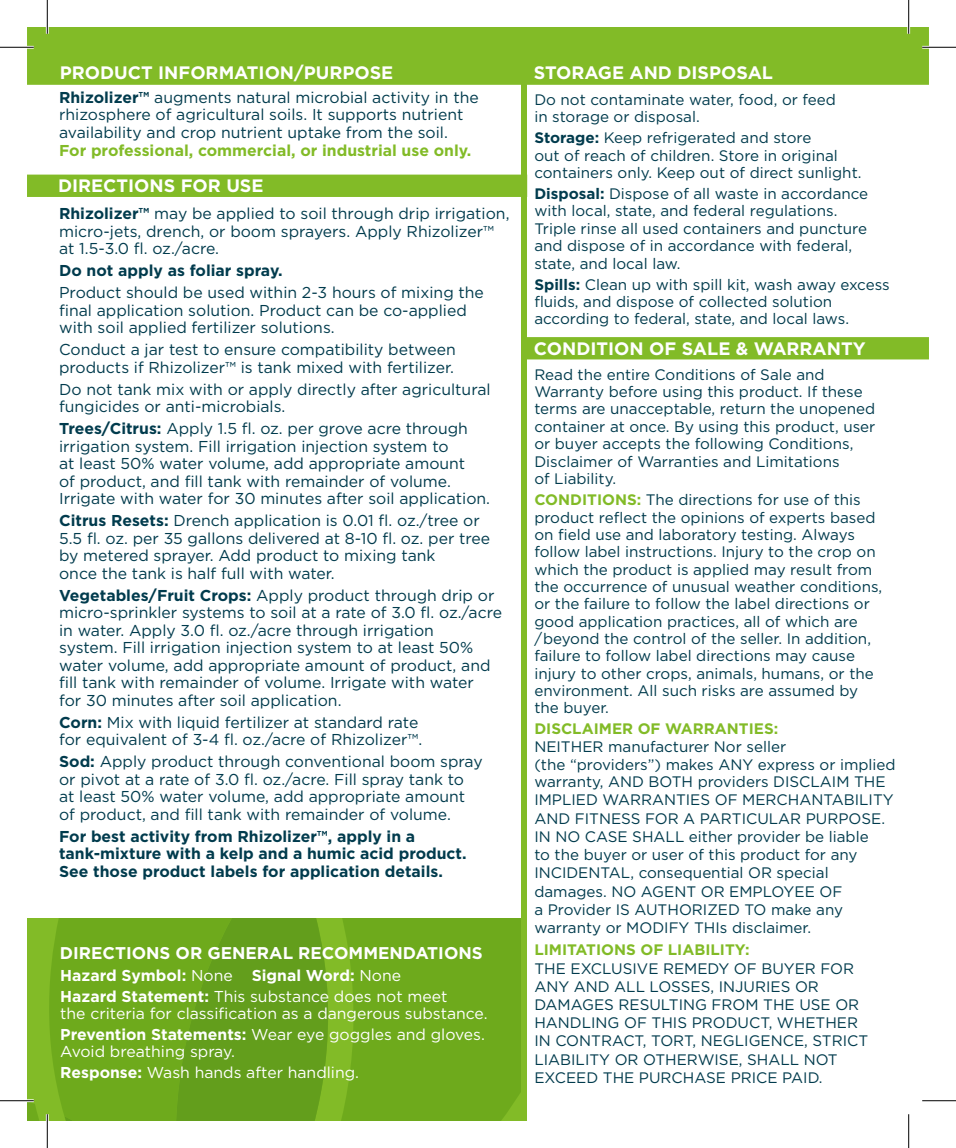
<style>
.page{position:relative;width:956px;height:1148px;background:#fff}
.page>*{position:absolute;margin:0;border:0;box-sizing:border-box;transform-origin:0 0}
.t1{font:700 18px "Gotham";color:#fff}
.t2{font:700 16.88px "Gotham";color:#fff}
.t3{font:15.75px/17.6px "Gotham";color:#003b4d}
.t4{font:15.75px/16.9px "Gotham";color:#fff}
.t5{font:700 15.75px/17.6px "Gotham";color:#003b4d}
.t6{font:700 15.75px "Gotham";color:#82bb27}
.t7{font:700 15.75px "Gotham";color:#fff}
.t8{font:15.08px/17.3px "Gotham";color:#003b4d}
.t9{font:700 15.08px "Gotham";color:#82bb27}
.s1{font-weight:700}
.s2{font-weight:400}
.s3{font-weight:700;color:#82bb27}
</style>
<div class="page">
<div style="left:413px;top:918px;width:108px;height:202px;background:#6eaa1c"></div>
<svg style="left:27px;top:918px;width:383px;height:202px;background:#74af1f"></svg>
<svg style="left:65px;top:918px;width:307px;height:202px;background:#6ba61c"></svg>
<div style="left:27px;top:175px;width:494px;height:22px;background:#82bb27"></div>
<div style="left:27px;top:27px;width:901px;height:58px;background:#82bb27"></div>
<div style="left:521px;top:27px;width:6px;height:1093px;background:#82bb27"></div>
<div style="left:527px;top:337px;width:401px;height:22px;background:#82bb27"></div>
<hr style="left:0;top:46px;width:34px;height:3px;background:#fff">
<hr style="left:921px;top:46px;width:34px;height:3px;background:#fff">
<hr style="left:0;top:1099px;width:34px;height:3px;background:#fff">
<hr style="left:46px;top:0;width:3px;height:34px;background:#fff">
<hr style="left:46px;top:1114px;width:3px;height:34px;background:#fff">
<hr style="left:906px;top:0;width:3px;height:34px;background:#fff">
<hr style="left:0;top:47px;width:34px;height:1px;background:#000">
<hr style="left:921px;top:47px;width:34px;height:1px;background:#000">
<hr style="left:0;top:1100px;width:34px;height:1px;background:#000">
<hr style="left:921px;top:1100px;width:34px;height:1px;background:#000">
<hr style="left:47px;top:0;width:1px;height:34px;background:#000">
<hr style="left:47px;top:1114px;width:1px;height:34px;background:#000">
<hr style="left:907px;top:0;width:1px;height:34px;background:#000">
<hr style="left:907px;top:1114px;width:1px;height:34px;background:#000">
<p class="t1" style="left:60px;top:62px;width:335px">PRODUCT INFORMATION/PURPOSE</p>
<p class="t3" style="left:59px;top:88px;width:421px"><span class="s1">Rhizolizer™</span> augments natural microbial activity in the rhizosphere of agricultural soils. It supports nutrient</p>
<p class="t3" style="left:59px;top:123px;width:390px">availability and crop nutrient uptake from the soil.</p>
<p class="t6" style="left:59px;top:141px;width:413px">For professional, commercial, or industrial use only.</p>
<p class="t1" style="left:58px;top:175px;width:207px">DIRECTIONS FOR USE</p>
<p class="t3" style="left:59px;top:204px;width:452px"><span class="s1">Rhizolizer™</span> may be applied to soil through drip irrigation, micro-jets, drench, or boom sprayers. Apply Rhizolizer™</p>
<p class="t5" style="left:59px;top:237px;width:225px;line-height:21.8px"><span class="s2">at 1.5-3.0 fl. oz./acre.<br></span>Do not apply as foliar spray.</p>
<p class="t3" style="left:59px;top:283px;width:426px">Product should be used within 2-3 hours of mixing the final application solution. Product can be co-applied</p>
<p class="t3" style="left:59px;top:319px;width:277px">with soil applied fertilizer solutions.</p>
<p class="t3" style="left:59px;top:340px;width:398px">Conduct a jar test to ensure compatibility between products if Rhizolizer™ is tank mixed with fertilizer.</p>
<p class="t3" style="left:59px;top:380px;width:433px">Do not tank mix with or apply directly after agricultural</p>
<p class="t3" style="left:59px;top:397px;width:228px">fungicides or anti-microbials.</p>
<p class="t3" style="left:59px;top:419px;width:432px"><span class="s1">Trees/Citrus:</span> Apply 1.5 fl. oz. per grove acre through irrigation system. Fill irrigation injection system to<br>at least 50% water volume, add appropriate amount<br>of product, and fill tank with remainder of volume.<br>Irrigate with water for 30 minutes after soil application.</p>
<p class="t3" style="left:59px;top:511px;width:432px"><span class="s1">Citrus Resets:</span> Drench application is 0.01 fl. oz./tree or<br>5.5 fl. oz. per 35 gallons delivered at 8-10 fl. oz. per tree</p>
<p class="t3" style="left:59px;top:546px;width:378px">by metered sprayer. Add product to mixing tank once the tank is half full with water.</p>
<p class="t3" style="left:59px;top:586px;width:444px"><span class="s1">Vegetables/Fruit Crops:</span> Apply product through drip or micro-sprinkler systems to soil at a rate of 3.0 fl. oz./acre in water. Apply 3.0 fl. oz./acre through irrigation</p>
<p class="t3" style="left:59px;top:638px;width:433px">system. Fill irrigation injection system to at least 50% water volume, add appropriate amount of product, and</p>
<p class="t3" style="left:59px;top:674px;width:416px">fill tank with remainder of volume. Irrigate with water for 30 minutes after soil application.</p>
<p class="t3" style="left:59px;top:713px;width:364px"><span class="s1">Corn:</span> Mix with liquid fertilizer at standard rate for equivalent of 3-4 fl. oz./acre of Rhizolizer™.</p>
<p class="t3" style="left:59px;top:752px;width:425px"><span class="s1">Sod:</span> Apply product through conventional boom spray or pivot at a rate of 3.0 fl. oz./acre. Fill spray tank to at least 50% water volume, add appropriate amount of product, and fill tank with remainder of volume.</p>
<p class="t5" style="left:59px;top:827px;width:409px">For best activity from Rhizolizer™, apply in a tank-mixture with a kelp and a humic acid product.<br>See those product labels for application details.</p>
<p class="t2" style="left:60px;top:943px;width:424px">DIRECTIONS OR GENERAL RECOMMENDATIONS</p>
<p class="t7" style="left:60px;top:966px;width:342px">Hazard Symbol: <span class="s2">None</span> Signal Word: <span class="s2">None</span></p>
<p class="t4" style="left:60px;top:987px;width:429px"><span class="s1">Hazard Statement:</span> This substance does not meet<br>the criteria for classification as a dangerous substance.</p>
<p class="t4" style="left:60px;top:1026px;width:426px"><span class="s1">Prevention Statements:</span> Wear eye goggles and gloves.<br>Avoid breathing spray.</p>
<p class="t4" style="left:60px;top:1064px;width:300px"><span class="s1">Response:</span> Wash hands after handling.</p>
<p class="t1" style="left:533px;top:62px;width:241px">STORAGE AND DISPOSAL</p>
<p class="t8" style="left:534px;top:91px;width:303px">Do not contaminate water, food, or feed in storage or disposal.</p>
<p class="t8" style="left:534px;top:129px;width:328px"><span class="s1">Storage:</span> Keep refrigerated and store<br>out of reach of children. Store in original containers only. Keep out of direct sunlight.</p>
<p class="t8" style="left:534px;top:185px;width:335px"><span class="s1">Disposal:</span> Dispose of all waste in accordance with local, state, and federal regulations.<br>Triple rinse all used containers and puncture and dispose of in accordance with federal, state, and local law.</p>
<p class="t8" style="left:534px;top:275px;width:357px"><span class="s1">Spills:</span> Clean up with spill kit, wash away excess fluids, and dispose of collected solution according to federal, state, and local laws.</p>
<p class="t1" style="left:533px;top:338px;width:333px">CONDITION OF SALE &amp; WARRANTY</p>
<p class="t8" style="left:534px;top:365px;width:330px">Read the entire Conditions of Sale and<br>Warranty before using this product. If these</p>
<p class="t8" style="left:534px;top:400px;width:342px">terms are unacceptable, return the unopened</p>
<p class="t8" style="left:534px;top:417px;width:342px">container at once. By using this product, user</p>
<p class="t8" style="left:534px;top:435px;width:320px">or buyer accepts the following Conditions,<br>Disclaimer of Warranties and Limitations of Liability.</p>
<p class="t8" style="left:534px;top:491px;width:349px"><span class="s3">CONDITIONS:</span> The directions for use of this product reflect the opinions of experts based on field use and laboratory testing. Always follow label instructions. Injury to the crop on which the product is applied may result from the occurrence of unusual weather conditions, or the failure to follow the label directions or good application practices, all of which are /beyond the control of the seller. In addition, failure to follow label directions may cause injury to other crops, animals, humans, or the environment. All such risks are assumed by the buyer.</p>
<p class="t9" style="left:534px;top:720px;width:245px">DISCLAIMER OF WARRANTIES:</p>
<p class="t8" style="left:534px;top:738px;width:253px">NEITHER manufacturer Nor seller</p>
<p class="t8" style="left:534px;top:755px;width:362px">(the “providers”) makes ANY express or implied warranty, AND BOTH providers DISCLAIM THE<br>IMPLIED WARRANTIES OF MERCHANTABILITY</p>
<p class="t8" style="left:534px;top:809px;width:352px">AND FITNESS FOR A PARTICULAR PURPOSE.</p>
<p class="t8" style="left:534px;top:827px;width:336px;line-height:18.2px">IN NO CASE SHALL either provider be liable to the buyer or user of this product for any INCIDENTAL, consequential OR special damages. NO AGENT OR EMPLOYEE OF<br>a Provider IS AUTHORIZED TO make any</p>
<p class="t8" style="left:534px;top:918px;width:278px">warranty or MODIFY THIs disclaimer.</p>
<p class="t8" style="left:534px;top:940px;width:335px;line-height:18.2px"><span class="s3">LIMITATIONS OF LIABILITY:<br></span>THE EXCLUSIVE REMEDY OF BUYER FOR<br>ANY AND ALL LOSSES, INJURIES OR<br>DAMAGES RESULTING FROM THE USE OR<br>HANDLING OF THIS PRODUCT, WHETHER<br>IN CONTRACT, TORT, NEGLIGENCE, STRICT</p>
<p class="t8" style="left:534px;top:1050px;width:305px">LIABILITY OR OTHERWISE, SHALL NOT</p>
<p class="t8" style="left:534px;top:1068px;width:290px">EXCEED THE PURCHASE PRICE PAID.</p>
</div>
